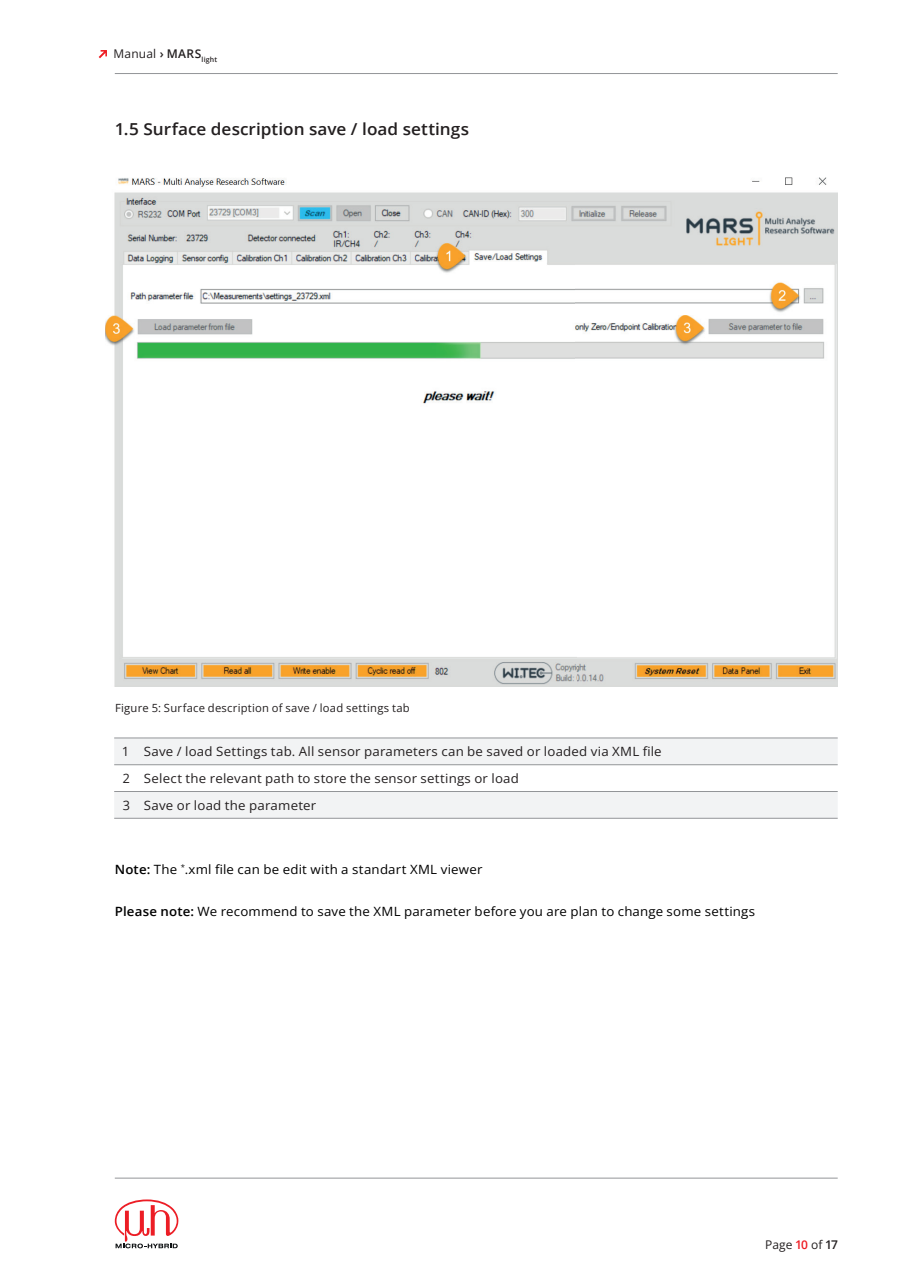
<style>
.page{position:relative;width:910px;height:1280px;background:#fff}
.page>*{position:absolute;margin:0;border:0;box-sizing:border-box;transform-origin:0 0}
.t1{font:600 16.5px "Open Sans";color:#231f20;scale:1.04 1}
.t2{font:12.75px/26.7px "Open Sans";letter-spacing:.015em;color:#231f20}
.t3{font:12.75px "Open Sans";letter-spacing:.015em;color:#000;scale:1.04 1}
.t4{font:12px "Open Sans";letter-spacing:.015em;color:#231f20}
.t5{font:11.25px "Open Sans";letter-spacing:.02em;color:#231f20}
.s1{font-weight:600}
.s2{font-weight:600;color:#ee1d23}
</style>
<div class="page">
<hr style="left:115px;top:73px;width:723px;height:1px;background:#939598">
<hr style="left:115px;top:1178px;width:723px;height:1px;background:#939598">
<svg style="left:99px;top:50px;width:8px;height:8px"></svg>
<img style="left:105px;top:177px;width:733px;height:509px">
<div style="left:114px;top:739px;width:724px;height:79px;background:#f2f3f4"></div>
<svg style="left:114px;top:765px;width:724px;height:26px"></svg>
<hr style="left:114px;top:738px;width:30px;height:1px;background:#939598">
<hr style="left:144px;top:738px;width:694px;height:1px;background:#939598">
<hr style="left:114px;top:764px;width:30px;height:1px;background:#939598">
<hr style="left:144px;top:764px;width:694px;height:1px;background:#939598">
<hr style="left:114px;top:791px;width:30px;height:1px;background:#939598">
<hr style="left:144px;top:791px;width:694px;height:1px;background:#939598">
<hr style="left:114px;top:818px;width:30px;height:1px;background:#939598">
<hr style="left:144px;top:818px;width:694px;height:1px;background:#939598">
<svg style="left:115px;top:1199px;width:63px;height:49px"></svg>
<p class="t4" style="left:114px;top:46px;width:105px">Manual <span class="s1">› MARS</span><sub>light</sub></p>
<p class="t1" style="left:115px;top:117px;width:342px">1.5 Surface description save / load settings</p>
<p class="t5" style="left:115px;top:700px;width:296px">Figure 5: Surface description of save / load settings tab</p>
<p class="t2" style="left:123px;top:738px;width:541px">1 Save / load Settings tab. All sensor parameters can be saved or loaded via XML file<br>2 Select the relevant path to store the sensor settings or load<br>3 Save or load the parameter</p>
<p class="t3" style="left:115px;top:861px;width:355px"><span class="s1">Note:</span> The <sup>*</sup>.xml file can be edit with a standart XML viewer</p>
<p class="t3" style="left:115px;top:903px;width:617px"><span class="s1">Please note:</span> We recommend to save the XML parameter before you are plan to change some settings</p>
<p class="t4" style="left:765px;top:1236px;width:74px">Page <span class="s2">10</span> of <span class="s1">17</span></p>
</div>
